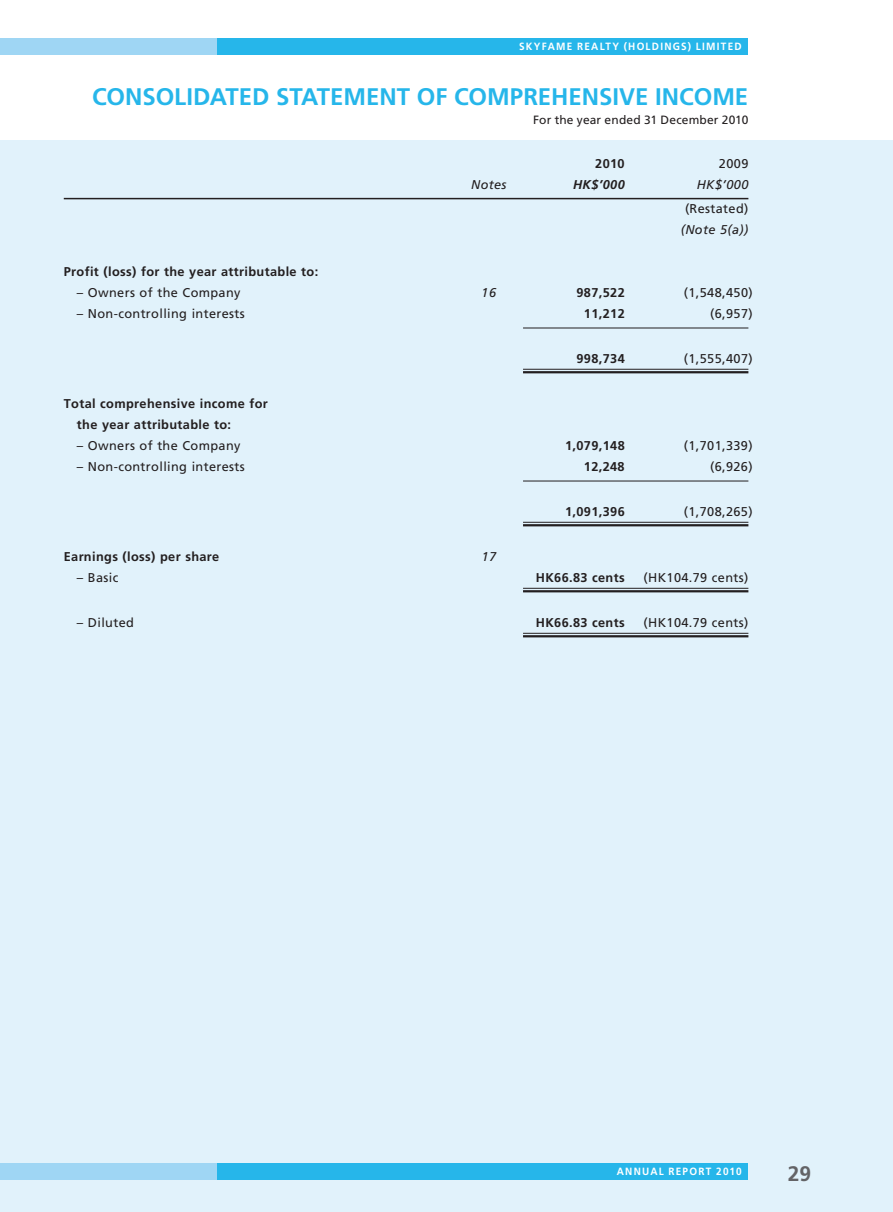
<style>
.page{position:relative;width:893px;height:1212px;background:#fff}
.page>*{position:absolute;margin:0;border:0;box-sizing:border-box;transform-origin:0 0}
.t1{font:700 24px "Frutiger LT Std";color:#26b6ea}
.t2{font:700 21px "Frutiger LT Std";color:#636366}
.t3{font:12.75px "Frutiger LT Std";letter-spacing:.03em;color:#231f20}
.t4{font:700 12.75px/21px "Frutiger LT Std";letter-spacing:.03em;color:#231f20}
.t5{font:italic 12.75px "Frutiger LT Std";letter-spacing:.03em;color:#231f20}
.t6{font:italic 700 12.75px "Frutiger LT Std";color:#231f20}
.t7{font:12px "Frutiger LT Std";letter-spacing:.015em;color:#231f20}
.t8{font:700 10.5px "Frutiger LT Std";letter-spacing:.125em;color:#fff;scale:.95 1}
</style>
<div class="page">
<div style="left:0;top:140px;width:893px;height:1072px;background:#e1f2fb"></div>
<div style="left:0;top:39px;width:748px;height:16px;background:#26b6ea"></div>
<div style="left:0;top:1163px;width:748px;height:17px;background:#26b6ea"></div>
<div style="left:0;top:1163px;width:217px;height:17px;background:#9fd6f4"></div>
<div style="left:0;top:39px;width:217px;height:16px;background:#9fd6f4"></div>
<hr style="left:64px;top:198px;width:684px;height:1px;background:#231f20">
<hr style="left:523px;top:328px;width:225px;height:1px;background:#231f20">
<hr style="left:523px;top:369px;width:225px;height:1px;background:#231f20">
<hr style="left:523px;top:371px;width:225px;height:2px;background:#231f20">
<hr style="left:523px;top:481px;width:225px;height:1px;background:#231f20">
<hr style="left:523px;top:522px;width:225px;height:1px;background:#231f20">
<hr style="left:523px;top:524px;width:225px;height:2px;background:#231f20">
<hr style="left:523px;top:588px;width:225px;height:1px;background:#231f20">
<hr style="left:523px;top:590px;width:225px;height:2px;background:#231f20">
<hr style="left:523px;top:633px;width:225px;height:1px;background:#231f20">
<hr style="left:523px;top:635px;width:225px;height:2px;background:#231f20">
<p class="t8" style="left:519px;top:41px;width:236px">SKYFAME REALTY (HOLDINGS) LIMITED</p>
<h1 class="t1" style="left:92px;top:83px;width:658px">CONSOLIDATED STATEMENT OF COMPREHENSIVE INCOME</h1>
<p class="t7" style="left:533px;top:113px;width:217px">For the year ended 31 December 2010</p>
<p class="t4" style="left:595px;top:153px;width:31px">2010</p>
<p class="t3" style="left:719px;top:156px;width:31px">2009</p>
<p class="t5" style="left:471px;top:177px;width:37px">Notes</p>
<p class="t6" style="left:573px;top:177px;width:53px">HK$’000</p>
<p class="t5" style="left:697px;top:177px;width:53px">HK$’000</p>
<p class="t3" style="left:685px;top:201px;width:65px">(Restated)</p>
<p class="t5" style="left:681px;top:222px;width:69px">(Note 5(a))</p>
<p class="t4" style="left:64px;top:261px;width:256px">Profit (loss) for the year attributable to:</p>
<p class="t3" style="left:77px;top:285px;width:165px">– Owners of the Company</p>
<p class="t5" style="left:482px;top:285px;width:16px">16</p>
<p class="t4" style="left:576px;top:282px;width:50px">987,522</p>
<p class="t3" style="left:684px;top:285px;width:70px">(1,548,450)</p>
<p class="t3" style="left:77px;top:306px;width:169px">– Non-controlling interests</p>
<p class="t4" style="left:584px;top:303px;width:42px">11,212</p>
<p class="t3" style="left:710px;top:306px;width:44px">(6,957)</p>
<p class="t4" style="left:576px;top:348px;width:50px">998,734</p>
<p class="t3" style="left:684px;top:351px;width:70px">(1,555,407)</p>
<p class="t4" style="left:77px;top:393px;width:193px;text-indent:-13px">Total comprehensive income for the year attributable to:</p>
<p class="t3" style="left:77px;top:438px;width:165px">– Owners of the Company</p>
<p class="t4" style="left:565px;top:435px;width:61px">1,079,148</p>
<p class="t3" style="left:684px;top:438px;width:70px">(1,701,339)</p>
<p class="t3" style="left:77px;top:459px;width:169px">– Non-controlling interests</p>
<p class="t4" style="left:584px;top:456px;width:42px">12,248</p>
<p class="t3" style="left:710px;top:459px;width:44px">(6,926)</p>
<p class="t4" style="left:565px;top:501px;width:61px">1,091,396</p>
<p class="t3" style="left:684px;top:504px;width:70px">(1,708,265)</p>
<p class="t4" style="left:64px;top:546px;width:157px">Earnings (loss) per share</p>
<p class="t5" style="left:482px;top:549px;width:16px">17</p>
<p class="t3" style="left:77px;top:570px;width:43px">– Basic</p>
<p class="t4" style="left:536px;top:567px;width:90px">HK66.83 cents</p>
<p class="t3" style="left:643px;top:570px;width:106px">(HK104.79 cents)</p>
<p class="t3" style="left:77px;top:615px;width:59px">– Diluted</p>
<p class="t4" style="left:536px;top:612px;width:90px">HK66.83 cents</p>
<p class="t3" style="left:643px;top:615px;width:106px">(HK104.79 cents)</p>
<p class="t8" style="left:617px;top:1165px;width:133px">ANNUAL REPORT 2010</p>
<h2 class="t2" style="left:788px;top:1161px;width:25px">29</h2>
</div>
